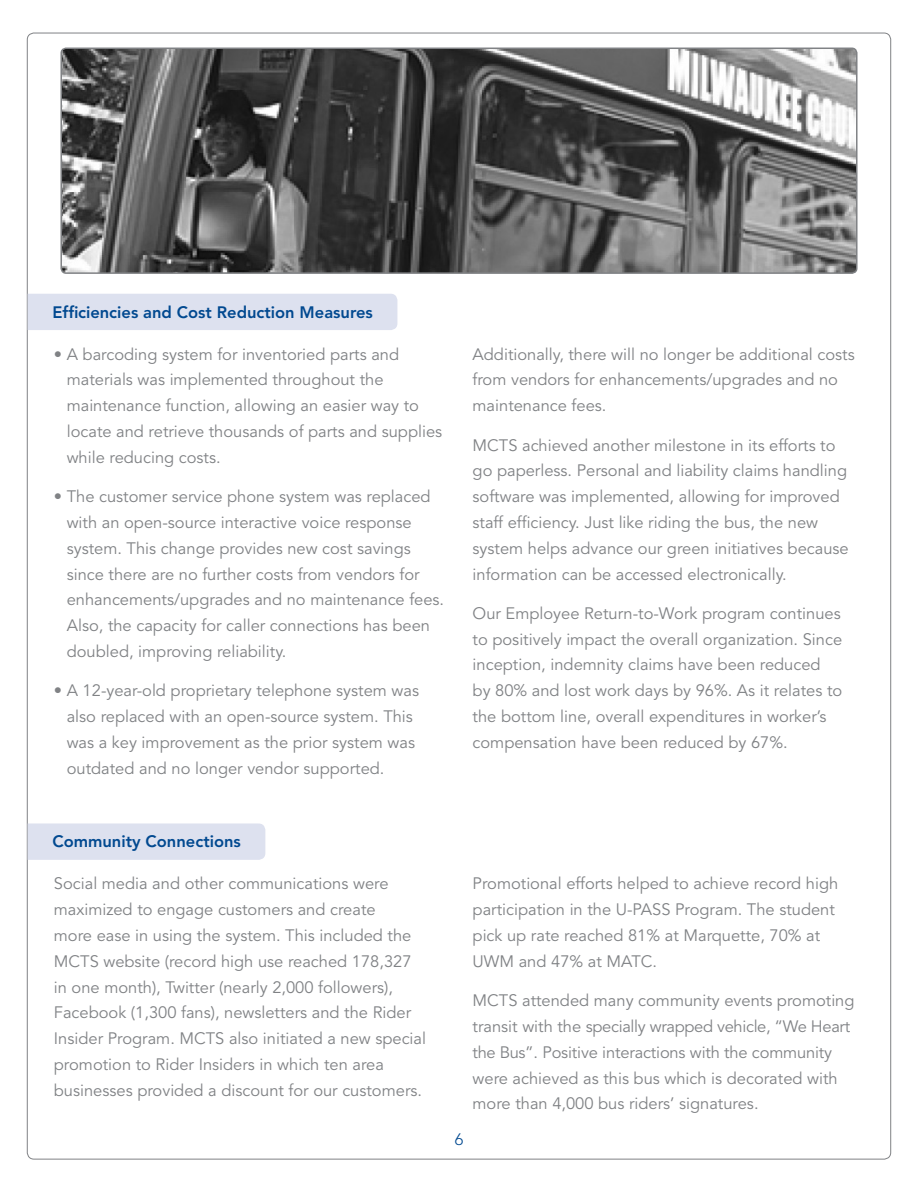
<style>
.page{position:relative;width:918px;height:1188px;background:#fff}
.page>*{position:absolute;margin:0;border:0;box-sizing:border-box;transform-origin:0 0}
.t1{font:16.5px/25.8px "Avenir";color:#808285}
.t2{font:800 16.5px "Avenir";color:#014990}
.t3{font:300 16.5px "Avenir";color:#014990}
</style>
<div class="page">
<div style="left:28px;top:294px;width:369px;height:36px;background:#dde1ef"></div>
<div style="left:28px;top:824px;width:237px;height:36px;background:#dde1ef"></div>
<img style="left:62px;top:48px;width:794px;height:223px">
<div style="left:60px;top:48px;width:798px;height:226px;border:2px solid #808285;border-radius:5px"></div>
<p class="t2" style="left:52px;top:302px;width:322px">Efficiencies and Cost Reduction Measures</p>
<p class="t1" style="left:67px;top:342px;width:377px;text-indent:-13px">• A barcoding system for inventoried parts and materials was implemented throughout the maintenance function, allowing an easier way to locate and retrieve thousands of parts and supplies while reducing costs.</p>
<p class="t1" style="left:67px;top:484px;width:379px;text-indent:-13px">• The customer service phone system was replaced with an open-source interactive voice response system. This change provides new cost savings since there are no further costs from vendors for enhancements/upgrades and no maintenance fees.<br>Also, the capacity for caller connections has been doubled, improving reliability.</p>
<p class="t1" style="left:67px;top:678px;width:354px;text-indent:-13px">• A 12-year-old proprietary telephone system was also replaced with an open-source system. This was a key improvement as the prior system was outdated and no longer vendor supported.</p>
<p class="t1" style="left:473px;top:342px;width:384px">Additionally, there will no longer be additional costs from vendors for enhancements/upgrades and no maintenance fees.</p>
<p class="t1" style="left:473px;top:432px;width:378px">MCTS achieved another milestone in its efforts to go paperless. Personal and liability claims handling software was implemented, allowing for improved staff efficiency. Just like riding the bus, the new system helps advance our green initiatives because information can be accessed electronically.</p>
<p class="t1" style="left:473px;top:601px;width:371px">Our Employee Return-to-Work program continues to positively impact the overall organization. Since inception, indemnity claims have been reduced by 80% and lost work days by 96%. As it relates to the bottom line, overall expenditures in worker’s compensation have been reduced by 67%.</p>
<p class="t2" style="left:52px;top:832px;width:190px">Community Connections</p>
<p class="t1" style="left:54px;top:871px;width:374px">Social media and other communications were maximized to engage customers and create<br>more ease in using the system. This included the MCTS website (record high use reached 178,327 in one month), Twitter (nearly 2,000 followers), Facebook (1,300 fans), newsletters and the Rider Insider Program. MCTS also initiated a new special promotion to Rider Insiders in which ten area businesses provided a discount for our customers.</p>
<p class="t3" style="left:455px;top:1129px;width:10px">6</p>
<p class="t1" style="left:473px;top:871px;width:367px">Promotional efforts helped to achieve record high participation in the U-PASS Program. The student pick up rate reached 81% at Marquette, 70% at UWM and 47% at MATC.</p>
<p class="t1" style="left:473px;top:988px;width:383px">MCTS attended many community events promoting transit with the specially wrapped vehicle, “We Heart the Bus”. Positive interactions with the community were achieved as this bus which is decorated with more than 4,000 bus riders’ signatures.</p>
</div>
